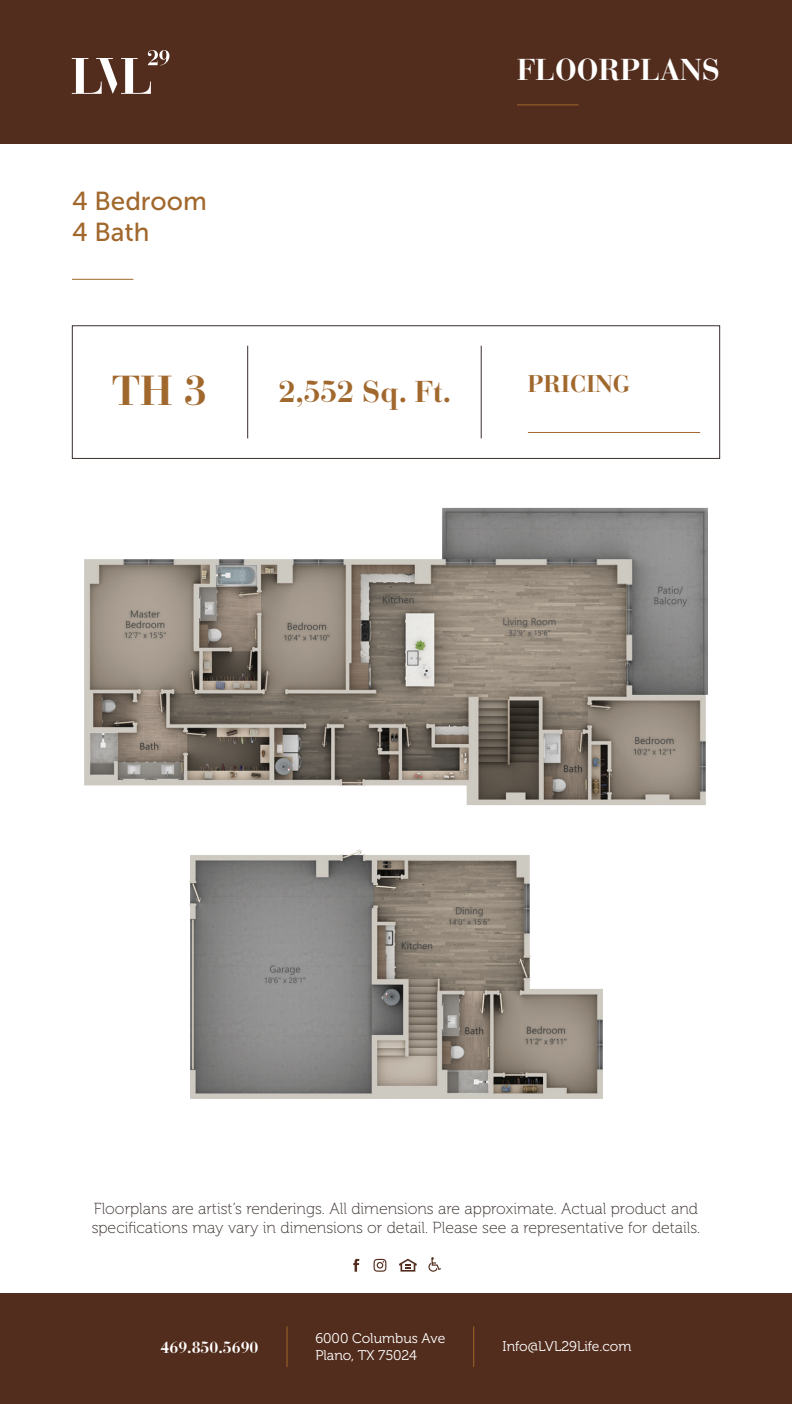
<style>
.page{position:relative;width:792px;height:1404px;background:#fff}
.page>*{position:absolute;margin:0;border:0;box-sizing:border-box;transform-origin:0 0}
.t1{font:700 41.6px "Bauer Bodoni Std";color:#a1682d}
.t2{font:700 30px "Bauer Bodoni Std";color:#a1682d}
.t3{font:700 30px "Bauer Bodoni Std";color:#fff}
.t4{font:26px "Museo Sans 500";color:#a1682d}
.t5{font:700 24px "Bauer Bodoni Std";color:#a1682d}
.t6{font:16px/19.2px "Museo 100";color:#392f2c}
.t7{font:700 16px "Bauer Bodoni Std";color:#fff}
.t8{font:14px/16.8px "Museo 300";color:#fff}
</style>
<div class="page">
<div style="left:0;top:1293px;width:792px;height:111px;background:#522c1c"></div>
<svg style="left:374px;top:1259px;width:12px;height:13px"></svg>
<svg style="left:353px;top:1259px;width:6px;height:13px"></svg>
<svg style="left:399px;top:1259px;width:18px;height:13px"></svg>
<svg style="left:428px;top:1257px;width:13px;height:15px"></svg>
<hr style="left:287px;top:1327px;width:1px;height:40px;background:#a1682d">
<hr style="left:473px;top:1327px;width:1px;height:40px;background:#a1682d">
<div style="left:0;top:0;width:792px;height:144px;background:#522c1c"></div>
<svg style="left:72px;top:50px;width:97px;height:44px"></svg>
<hr style="left:517px;top:104px;width:61px;height:1px;background:#a1682d">
<hr style="left:528px;top:432px;width:172px;height:1px;background:#a1682d">
<div style="left:72px;top:325px;width:648px;height:134px;border:1px solid #392f2c"></div>
<hr style="left:247px;top:346px;width:1px;height:92px;background:#392f2c">
<hr style="left:481px;top:346px;width:1px;height:92px;background:#392f2c">
<img style="left:84px;top:507px;width:624px;height:298px">
<hr style="left:72px;top:279px;width:61px;height:1px;background:#a1682d">
<img style="left:189px;top:849px;width:414px;height:249px">
<p class="t4" style="left:72px;top:187px;width:136px">4 Bedroom</p>
<p class="t4" style="left:72px;top:218px;width:79px">4 Bath</p>
<p class="t3" style="left:517px;top:52px;width:205px">FLOORPLANS</p>
<p class="t1" style="left:112px;top:366px;width:96px">TH 3</p>
<p class="t5" style="left:527px;top:369px;width:104px">PRICING</p>
<p class="t2" style="left:279px;top:374px;width:174px">2,552 Sq. Ft.</p>
<p class="t6" style="left:92px;top:1199px;width:610px">Floorplans are artist’s renderings. All dimensions are approximate. Actual product and specifications may vary in dimensions or detail. Please see a representative for details.</p>
<p class="t8" style="left:315px;top:1330px;width:131px">6000 Columbus Ave<br>Plano, TX 75024</p>
<p class="t7" style="left:161px;top:1338px;width:99px">469.850.5690</p>
<p class="t8" style="left:503px;top:1338px;width:130px">Info@LVL29Life.com</p>
</div>
